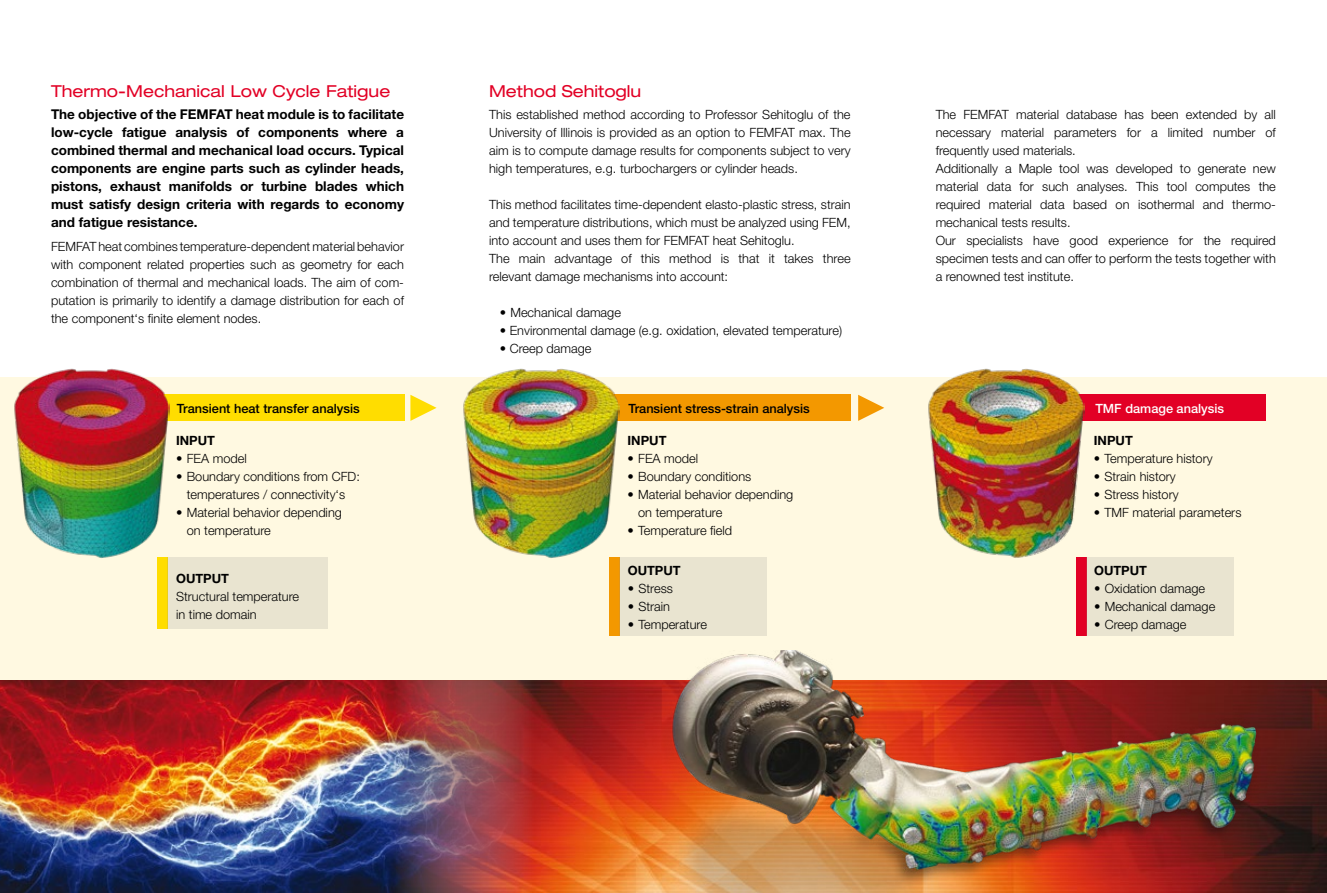
<style>
.page{position:relative;width:1327px;height:893px;background:#fff}
.page>*{position:absolute;margin:0;border:0;box-sizing:border-box;transform-origin:0 0}
.t1{font:expanded 16.5px "Helvetica Neue LT Pro";color:#e20025}
.t2{font:700 13.5px/18px "Helvetica Neue LT Pro";color:#000;text-align:justify}
.t3{font:300 12.75px/18px "Helvetica Neue LT Pro";color:#000}
.t4{font:500 12.75px "Helvetica Neue LT Pro";color:#000}
.t5{font:700 12.75px "Helvetica Neue LT Pro";color:#000}
.t6{font:500 12.75px "Helvetica Neue LT Pro";color:#fff}
</style>
<div class="page">
<div style="left:0;top:377px;width:1327px;height:303px;background:#fff9e1"></div>
<img style="left:0;top:680px;width:386px;height:213px">
<div style="left:51px;top:395px;width:353px;height:26px;background:#fd0"></div>
<div style="left:534px;top:395px;width:316px;height:26px;background:#f39800"></div>
<div style="left:973px;top:395px;width:292px;height:26px;background:#e20025"></div>
<div style="left:609px;top:557px;width:10px;height:79px;background:#f39800"></div>
<div style="left:1076px;top:557px;width:10px;height:79px;background:#e20025"></div>
<div style="left:157px;top:557px;width:10px;height:72px;background:#fd0"></div>
<svg style="left:410px;top:395px;width:26px;height:26px"></svg>
<svg style="left:858px;top:395px;width:26px;height:26px"></svg>
<div style="left:619px;top:557px;width:147px;height:79px;background:#e9e4d0"></div>
<div style="left:167px;top:557px;width:161px;height:72px;background:#e9e4d0"></div>
<div style="left:1086px;top:557px;width:147px;height:79px;background:#e9e4d0"></div>
<img style="left:386px;top:680px;width:941px;height:213px">
<img style="left:644px;top:651px;width:674px;height:242px">
<img style="left:14px;top:368px;width:156px;height:192px">
<img style="left:463px;top:368px;width:156px;height:190px">
<img style="left:928px;top:368px;width:156px;height:190px">
<p class="t1" style="left:51px;top:81px;width:341px">Thermo-Mechanical Low Cycle Fatigue</p>
<p class="t2" style="left:51px;top:105px;width:354px">The objective of the FEMFAT heat module is to facilitate low-cycle fatigue analysis of components where a combined thermal and mechanical load occurs. Typical components are engine parts such as cylinder heads, pistons, exhaust manifolds or turbine blades which must satisfy design criteria with regards to economy and fatigue resistance.</p>
<p class="t3" style="left:51px;top:238px;width:354px;text-align:justify">FEMFAT heat combines temperature-dependent material behavior with component related properties such as geometry for each combination of thermal and mechanical loads. The aim of com&shy;putation is primarily to identify a damage distribution for each of the component‘s finite element nodes.</p>
<p class="t1" style="left:489px;top:81px;width:154px">Method Sehitoglu</p>
<p class="t3" style="left:489px;top:106px;width:363px;text-align:justify">This established method according to Professor Sehitoglu of the University of Illinois is provided as an option to FEMFAT max. The aim is to compute damage results for components subject to very high temperatures, e.g. turbochargers or cylinder heads.</p>
<p class="t3" style="left:489px;top:196px;width:363px">This method facilitates time-dependent elasto-plastic stress, strain and temperature distributions, which must be analyzed using FEM, into account and uses them for FEMFAT heat Sehitoglu.<br>The main advantage of this method is that it takes three relevant damage mechanisms into account:</p>
<p class="t3" style="left:500px;top:304px;width:123px">• Mechanical damage</p>
<p class="t3" style="left:500px;top:322px;width:344px">• Environmental damage (e.g. oxidation, elevated temperature)</p>
<p class="t3" style="left:500px;top:340px;width:93px">• Creep damage</p>
<p class="t3" style="left:935px;top:105px;width:342px">The FEMFAT material database has been extended by all necessary material parameters for a limited number of frequently used materials.<br>Additionally a Maple tool was developed to generate new material data for such analyses. This tool computes the required material data based on isothermal and thermo&shy;mechanical tests results.<br>Our specialists have good experience for the required specimen tests and can offer to perform the tests together with a renowned test institute.</p>
<p class="t4" style="left:177px;top:400px;width:184px">Transient heat transfer analysis</p>
<p class="t4" style="left:628px;top:400px;width:183px">Transient stress-strain analysis</p>
<p class="t6" style="left:1095px;top:400px;width:130px">TMF damage analysis</p>
<p class="t5" style="left:176px;top:433px;width:40px">INPUT</p>
<p class="t3" style="left:176px;top:449px;width:72px">• FEA model</p>
<p class="t3" style="left:176px;top:467px;width:185px;text-align:center">• Boundary conditions from CFD: temperatures / connectivity‘s</p>
<p class="t3" style="left:187px;top:503px;width:157px;text-indent:-11px">• Material behavior depending on temperature</p>
<p class="t5" style="left:176px;top:571px;width:54px">OUTPUT</p>
<p class="t3" style="left:176px;top:587px;width:125px">Structural temperature in time domain</p>
<p class="t5" style="left:627px;top:433px;width:40px">INPUT</p>
<p class="t3" style="left:627px;top:449px;width:72px">• FEA model</p>
<p class="t3" style="left:627px;top:467px;width:125px">• Boundary conditions</p>
<p class="t3" style="left:638px;top:485px;width:157px;text-indent:-11px">• Material behavior depending on temperature</p>
<p class="t3" style="left:627px;top:521px;width:106px">• Temperature field</p>
<p class="t5" style="left:628px;top:562px;width:54px">OUTPUT</p>
<p class="t3" style="left:628px;top:579px;width:47px">• Stress</p>
<p class="t3" style="left:628px;top:597px;width:44px">• Strain</p>
<p class="t3" style="left:628px;top:615px;width:81px">• Temperature</p>
<p class="t5" style="left:1094px;top:433px;width:40px">INPUT</p>
<p class="t3" style="left:1094px;top:449px;width:120px">• Temperature history</p>
<p class="t3" style="left:1094px;top:467px;width:83px">• Strain history</p>
<p class="t3" style="left:1094px;top:485px;width:86px">• Stress history</p>
<p class="t3" style="left:1094px;top:503px;width:149px">• TMF material parameters</p>
<p class="t5" style="left:1094px;top:562px;width:54px">OUTPUT</p>
<p class="t3" style="left:1094px;top:579px;width:113px">• Oxidation damage</p>
<p class="t3" style="left:1094px;top:597px;width:123px">• Mechanical damage</p>
<p class="t3" style="left:1094px;top:615px;width:94px">• Creep damage</p>
</div>
